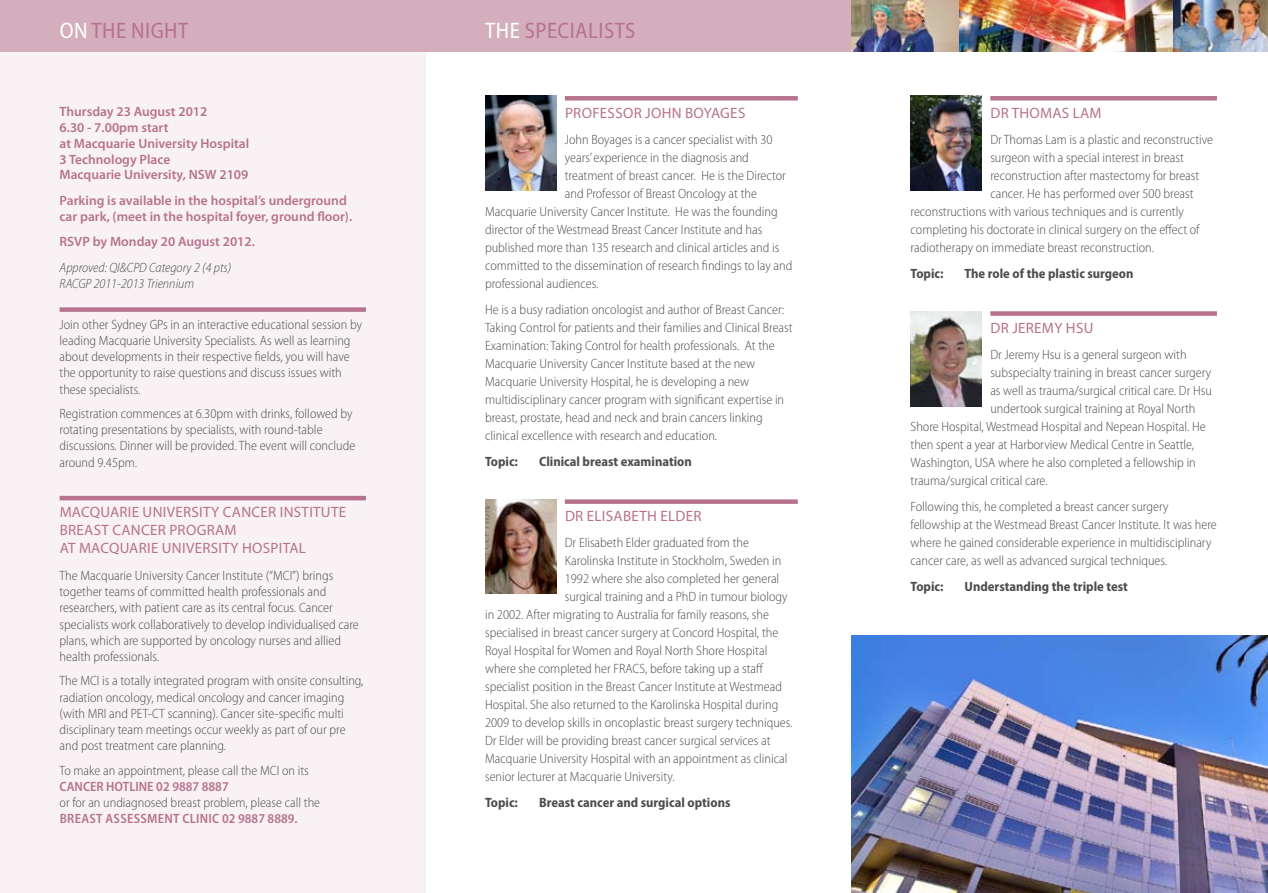
<style>
.page{position:relative;width:1268px;height:893px;background:#fff}
.page>*{position:absolute;margin:0;border:0;box-sizing:border-box;transform-origin:0 0}
.t1{font:semi-condensed 22.5px "Myriad Pro";letter-spacing:.02em;color:#b7728d}
.t2{font:15px/18px "Myriad Pro";letter-spacing:.02em;color:#b7728d}
.t3{font:300 semi-condensed 13.5px/16.2px "Myriad Pro";color:#4d4d4f}
.t4{font:600 13.5px/15.8px "Myriad Pro";color:#b7728d}
.t5{font:700 semi-condensed 13.5px "Myriad Pro";color:#4d4d4f}
.t6{font:600 semi-condensed 13.5px "Myriad Pro";color:#b7728d}
.t7{font:italic 300 semi-condensed 13.5px/16.2px "Myriad Pro";color:#4d4d4f}
.s1{color:#fff}
</style>
<div class="page">
<div style="left:0;top:43px;width:425px;height:850px;background:#f8f2f4"></div>
<div style="left:0;top:0;width:858px;height:51px;background:#d4aebc"></div>
<div style="left:60px;top:307px;width:306px;height:5px;background:#b7728d"></div>
<hr style="left:60px;top:496px;width:306px;height:4px;background:#b7728d">
<img style="left:958px;top:0;width:309px;height:51px">
<img style="left:851px;top:0;width:107px;height:51px">
<div style="left:564px;top:96px;width:233px;height:5px;background:#b7728d"></div>
<div style="left:564px;top:499px;width:233px;height:5px;background:#b7728d"></div>
<div style="left:990px;top:96px;width:226px;height:5px;background:#b7728d"></div>
<div style="left:990px;top:311px;width:226px;height:5px;background:#b7728d"></div>
<img style="left:851px;top:636px;width:416px;height:257px">
<img style="left:485px;top:96px;width:71px;height:94px">
<img style="left:910px;top:96px;width:71px;height:94px">
<img style="left:910px;top:311px;width:71px;height:95px">
<img style="left:485px;top:500px;width:71px;height:94px">
<h1 class="t1" style="left:60px;top:18px;width:130px"><span class="s1">ON</span> THE NIGHT</h1>
<h1 class="t1" style="left:485px;top:18px;width:152px"><span class="s1">THE</span> SPECIALISTS</h1>
<p class="t4" style="left:60px;top:104px;width:191px">Thursday 23 August 2012<br>6.30 - 7.00pm start<br>at Macquarie University Hospital<br>3 Technology Place<br>Macquarie University, NSW 2109</p>
<p class="t4" style="left:60px;top:192px;width:294px">Parking is available in the hospital’s underground car park, (meet in the hospital foyer, ground floor).</p>
<p class="t4" style="left:60px;top:233px;width:197px">RSVP by Monday 20 August 2012.</p>
<p class="t7" style="left:60px;top:260px;width:173px">Approved: QI&amp;CPD Category 2 (4 pts)<br>RACGP 2011-2013 Triennium</p>
<p class="t3" style="left:60px;top:317px;width:304px">Join other Sydney GPs in an interactive educational session by leading Macquarie University Specialists. As well as learning about developments in their respective fields, you will have the opportunity to raise questions and discuss issues with these specialists.</p>
<p class="t3" style="left:60px;top:406px;width:297px">Registration commences at 6.30pm with drinks, followed by rotating presentations by specialists, with round-table discussions. Dinner will be provided. The event will conclude around 9.45pm.</p>
<p class="t2" style="left:60px;top:503px;width:22px">MACQUARIE</p>
<p class="t2" style="left:143px;top:503px;width:9px">UNIVERSITY</p>
<p class="t2" style="left:223px;top:503px;width:10px">CANCER</p>
<p class="t2" style="left:280px;top:503px;width:9px">INSTITUTE</p>
<p class="t2" style="left:60px;top:521px;width:18px">BREAST</p>
<p class="t2" style="left:112px;top:521px;width:10px">CANCER</p>
<p class="t2" style="left:60px;top:521px;width:248px;text-indent:110px">PROGRAM<br>AT MACQUARIE UNIVERSITY HOSPITAL</p>
<p class="t3" style="left:60px;top:568px;width:300px">The Macquarie University Cancer Institute (“MCI”) brings together teams of committed health professionals and researchers, with patient care as its central focus. Cancer specialists work collaboratively to develop individualised care plans, which are supported by oncology nurses and allied health professionals.</p>
<p class="t3" style="left:60px;top:673px;width:305px">The MCI is a totally integrated program with onsite consulting, radiation oncology, medical oncology and cancer imaging (with MRI and PET-CT scanning). Cancer site-specific multi disciplinary team meetings occur weekly as part of our pre and post treatment care planning.</p>
<p class="t3" style="left:60px;top:762px;width:251px">To make an appointment, please call the MCI on its</p>
<p class="t6" style="left:60px;top:779px;width:171px">CANCER HOTLINE 02 9887 8887</p>
<p class="t3" style="left:60px;top:795px;width:262px">or for an undiagnosed breast problem, please call the</p>
<p class="t6" style="left:60px;top:811px;width:16px">BREAST</p>
<p class="t6" style="left:105px;top:811px;width:17px">ASSESSMENT</p>
<p class="t6" style="left:182px;top:811px;width:15px">CLINIC</p>
<p class="t6" style="left:222px;top:811px;width:77px">02 9887 8889.</p>
<p class="t2" style="left:565px;top:103px;width:182px">PROFESSOR JOHN BOYAGES</p>
<p class="t3" style="left:564px;top:132px;width:209px">John Boyages is a cancer specialist with 30</p>
<p class="t3" style="left:564px;top:150px;width:185px">years’ experience in the diagnosis and</p>
<p class="t3" style="left:564px;top:168px;width:222px">treatment of breast cancer. He is the Director</p>
<p class="t3" style="left:564px;top:186px;width:193px">and Professor of Breast Oncology at the</p>
<p class="t3" style="left:485px;top:204px;width:294px">Macquarie University Cancer Institute. He was the founding</p>
<p class="t3" style="left:485px;top:222px;width:279px">director of the Westmead Breast Cancer Institute and has</p>
<p class="t3" style="left:485px;top:240px;width:296px">published more than 135 research and clinical articles and is</p>
<p class="t3" style="left:485px;top:258px;width:309px">committed to the dissemination of research findings to lay and</p>
<p class="t3" style="left:485px;top:276px;width:115px">professional audiences.</p>
<p class="t3" style="left:485px;top:301px;width:309px;line-height:18px">He is a busy radiation oncologist and author of Breast Cancer:<br>Taking Control for patients and their families and Clinical Breast Examination: Taking Control for health professionals. At the Macquarie University Cancer Institute based at the new Macquarie University Hospital, he is developing a new multidisciplinary cancer program with significant expertise in breast, prostate, head and neck and brain cancers linking clinical excellence with research and education.</p>
<p class="t5" style="left:485px;top:454px;width:34px">Topic:</p>
<p class="t5" style="left:539px;top:454px;width:154px">Clinical breast examination</p>
<p class="t2" style="left:565px;top:507px;width:138px">DR ELISABETH ELDER</p>
<p class="t3" style="left:564px;top:535px;width:186px">Dr Elisabeth Elder graduated from the</p>
<p class="t3" style="left:564px;top:553px;width:218px">Karolinska Institute in Stockholm, Sweden in</p>
<p class="t3" style="left:564px;top:571px;width:216px">1992 where she also completed her general</p>
<p class="t3" style="left:564px;top:589px;width:224px">surgical training and a PhD in tumour biology</p>
<p class="t3" style="left:485px;top:607px;width:285px">in 2002. After migrating to Australia for family reasons, she</p>
<p class="t3" style="left:485px;top:625px;width:295px">specialised in breast cancer surgery at Concord Hospital, the</p>
<p class="t3" style="left:485px;top:643px;width:284px">Royal Hospital for Women and Royal North Shore Hospital</p>
<p class="t3" style="left:485px;top:661px;width:280px">where she completed her FRACS, before taking up a staff</p>
<p class="t3" style="left:485px;top:679px;width:298px">specialist position in the Breast Cancer Institute at Westmead</p>
<p class="t3" style="left:485px;top:697px;width:295px">Hospital. She also returned to the Karolinska Hospital during</p>
<p class="t3" style="left:485px;top:715px;width:309px">2009 to develop skills in oncoplastic breast surgery techniques.</p>
<p class="t3" style="left:485px;top:733px;width:287px">Dr Elder will be providing breast cancer surgical services at</p>
<p class="t3" style="left:485px;top:751px;width:304px">Macquarie University Hospital with an appointment as clinical</p>
<p class="t3" style="left:485px;top:769px;width:191px">senior lecturer at Macquarie University.</p>
<p class="t5" style="left:485px;top:795px;width:34px">Topic:</p>
<p class="t5" style="left:539px;top:795px;width:193px">Breast cancer and surgical options</p>
<p class="t2" style="left:990px;top:103px;width:111px">DR TH OMAS LAM</p>
<p class="t3" style="left:990px;top:132px;width:224px">Dr Thomas Lam is a plastic and reconstructive</p>
<p class="t3" style="left:990px;top:150px;width:195px">surgeon with a special interest in breast</p>
<p class="t3" style="left:990px;top:168px;width:210px">reconstruction after mastectomy for breast</p>
<p class="t3" style="left:990px;top:186px;width:205px">cancer. He has performed over 500 breast</p>
<p class="t3" style="left:910px;top:204px;width:275px">reconstructions with various techniques and is currently</p>
<p class="t3" style="left:910px;top:222px;width:290px">completing his doctorate in clinical surgery on the effect of</p>
<p class="t3" style="left:910px;top:240px;width:245px">radiotherapy on immediate breast reconstruction.</p>
<p class="t5" style="left:910px;top:266px;width:34px">Topic:</p>
<p class="t5" style="left:964px;top:266px;width:170px">The role of the plastic surgeon</p>
<p class="t2" style="left:990px;top:319px;width:104px">DR JEREMY HSU</p>
<p class="t3" style="left:990px;top:347px;width:198px">Dr Jeremy Hsu is a general surgeon with</p>
<p class="t3" style="left:990px;top:365px;width:222px">subspecialty training in breast cancer surgery</p>
<p class="t3" style="left:990px;top:383px;width:223px">as well as trauma/surgical critical care. Dr Hsu</p>
<p class="t3" style="left:990px;top:401px;width:206px">undertook surgical training at Royal North</p>
<p class="t3" style="left:910px;top:419px;width:296px">Shore Hospital, Westmead Hospital and Nepean Hospital. He</p>
<p class="t3" style="left:910px;top:437px;width:285px">then spent a year at Harborview Medical Centre in Seattle,</p>
<p class="t3" style="left:910px;top:455px;width:287px">Washington, USA where he also completed a fellowship in</p>
<p class="t3" style="left:910px;top:473px;width:139px">trauma/surgical critical care.</p>
<p class="t3" style="left:910px;top:498px;width:308px;line-height:18px">Following this, he completed a breast cancer surgery fellowship at the Westmead Breast Cancer Institute. It was here where he gained considerable experience in multidisciplinary cancer care, as well as advanced surgical techniques.</p>
<p class="t5" style="left:910px;top:579px;width:34px">Topic:</p>
<p class="t5" style="left:964px;top:579px;width:165px">Understanding the triple test</p>
</div>
